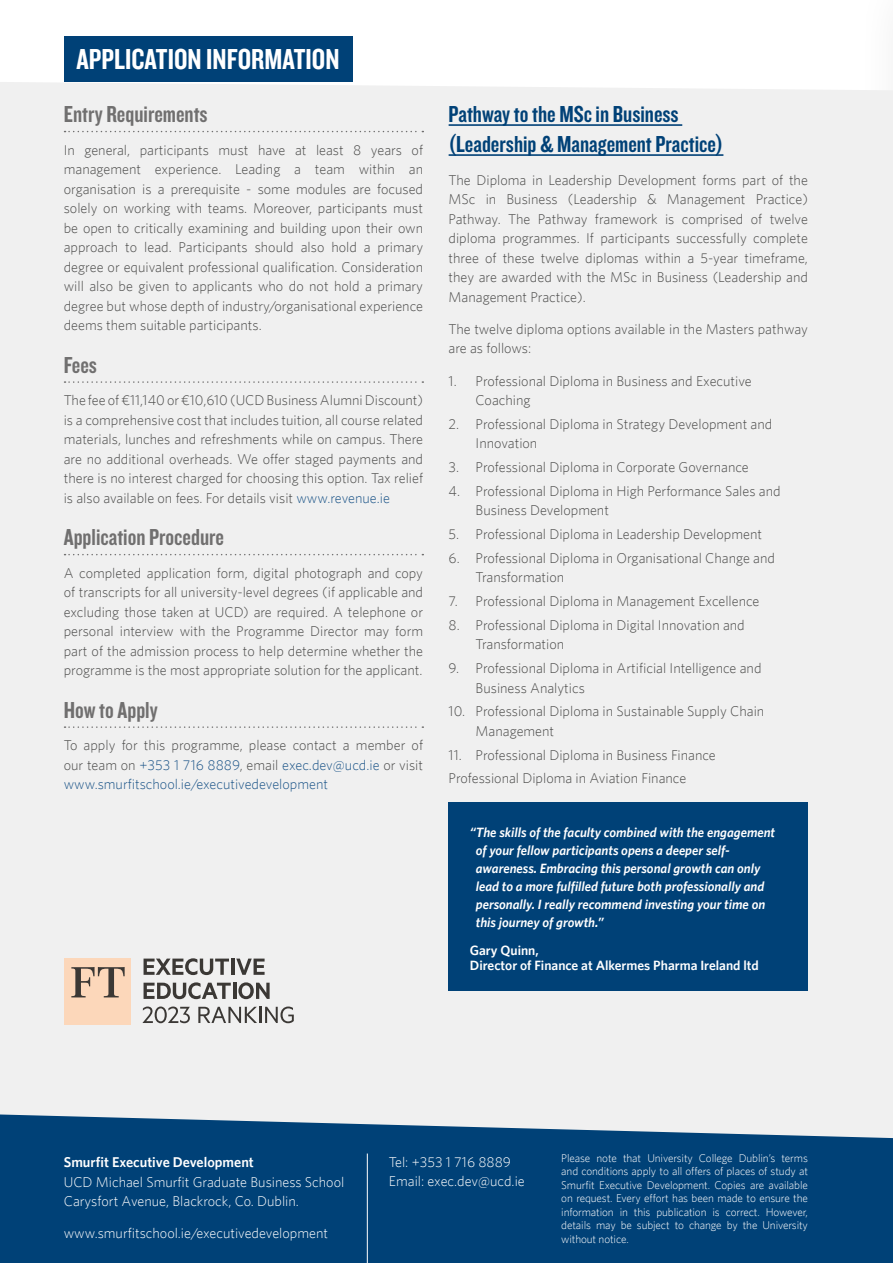
<style>
.page{position:relative;width:893px;height:1263px;background:#fff}
.page>*{position:absolute;margin:0;border:0;box-sizing:border-box;transform-origin:0 0}
.t1{font:30px "Knockout HTF49 Liteweight";color:#fff}
.HEADS{font:24px/30px "Knockout HTF49 Liteweight";color:#004177}
.HEADS-2{font:24px "Knockout HTF49 Liteweight";color:#706f6f}
.Body{font:300 14.25px/19.5px "Whitney";color:#4a4a49}
.Body-2{font:300 14.25px/19.5px "Whitney";color:#fff}
.Testimonial{font:italic 600 13.5px/18px "Whitney";color:#fff}
.Testimonial_name{font:600 13.5px/15px "Whitney";color:#fff}
.Body-3{font:300 11.25px/13.5px "Whitney";letter-spacing:-.01em;color:#fff;text-align:justify}
.s1{color:#1b5488}
.s2{font-weight:600}
</style>
<div class="page">
<div style="left:0;top:82px;width:893px;height:1032px;background:#f0f0f0"></div>
<div style="left:64px;top:36px;width:288px;height:46px;background:#004177"></div>
<svg style="left:65px;top:131px;width:358px;height:1px"></svg>
<svg style="left:65px;top:381px;width:358px;height:2px"></svg>
<svg style="left:65px;top:554px;width:358px;height:1px"></svg>
<svg style="left:65px;top:726px;width:358px;height:2px"></svg>
<hr style="left:449px;top:124px;width:233px;height:2px;background:#004177">
<hr style="left:449px;top:154px;width:274px;height:2px;background:#004177">
<div style="left:449px;top:803px;width:359px;height:188px;background:#004177"></div>
<div style="left:64px;top:958px;width:66px;height:66px;background:#fcd7ba"></div>
<svg style="left:71px;top:967px;width:54px;height:30px"></svg>
<svg style="left:144px;top:958px;width:85px;height:17px"></svg>
<hr style="left:231px;top:958px;width:3px;height:17px;background:#3b3835">
<svg style="left:236px;top:958px;width:29px;height:17px"></svg>
<svg style="left:144px;top:982px;width:87px;height:17px"></svg>
<hr style="left:233px;top:983px;width:3px;height:16px;background:#3b3835">
<svg style="left:238px;top:982px;width:32px;height:17px"></svg>
<svg style="left:142px;top:1006px;width:48px;height:17px"></svg>
<svg style="left:198px;top:1006px;width:96px;height:17px"></svg>
<svg style="left:0;top:1114px;width:893px;height:149px;background:#134f81"></svg>
<hr style="left:367px;top:1153px;width:1px;height:110px;background:#fff">
<p class="t1" style="left:77px;top:44px;width:265px">APPLICATION INFORMATION</p>
<p class="HEADS-2" style="left:64px;top:102px;width:145px">Entry Requirements</p>
<p class="Body" style="left:64px;top:140px;width:361px;text-align:justify">In general, participants must have at least 8 years of management experience. Leading a team within an organisation is a prerequisite - some modules are focused solely on working with teams. Moreover, participants must be open to critically examining and building upon their own approach to lead. Participants should also hold a primary degree or equivalent professional qualification. Consideration will also be given to applicants who do not hold a primary degree but whose depth of industry/organisational experience deems them suitable participants.</p>
<p class="HEADS-2" style="left:64px;top:353px;width:35px">Fees</p>
<p class="Body" style="left:64px;top:390px;width:361px;text-align:justify">The fee of ¤11,140 or ¤10,610 (UCD Business Alumni Discount) is a comprehensive cost that includes tuition, all course related materials, lunches and refreshments while on campus. There are no additional overheads. We offer staged payments and there is no interest charged for choosing this option. Tax relief is also available on fees. For details visit <span class="s1">www.revenue.ie</span></p>
<p class="HEADS-2" style="left:64px;top:525px;width:162px">Application Procedure</p>
<p class="Body" style="left:64px;top:563px;width:361px;text-align:justify">A completed application form, digital photograph and copy of transcripts for all university-level degrees (if applicable and excluding those taken at UCD) are required. A telephone or personal interview with the Programme Director may form part of the admission process to help determine whether the programme is the most appropriate solution for the applicant.</p>
<p class="HEADS-2" style="left:64px;top:698px;width:95px">How to Apply</p>
<p class="Body" style="left:64px;top:735px;width:361px;text-align:justify">To apply for this programme, please contact a member of our team on <span class="s1">+353 1 716 8889</span>, email <span class="s1">exec.dev@ucd.ie</span> or visit <span class="s1">www.smurfitschool.ie/executivedevelopment</span></p>
<p class="HEADS" style="left:449px;top:100px;width:276px">Pathway to the MSc in Business (Leadership &amp; Management Practice)</p>
<p class="Body" style="left:449px;top:170px;width:361px;text-align:justify">The Diploma in Leadership Development forms part of the MSc in Business (Leadership &amp; Management Practice)<br>Pathway. The Pathway framework is comprised of twelve diploma programmes. If participants successfully complete three of these twelve diplomas within a 5-year timeframe, they are awarded with the MSc in Business (Leadership and Management Practice).</p>
<p class="Body" style="left:449px;top:319px;width:361px">The twelve diploma options available in the Masters pathway are as follows:</p>
<p class="Body" style="left:476px;top:371px;width:278px;text-indent:-27px">1. Professional Diploma in Business and Executive<br>Coaching</p>
<p class="Body" style="left:476px;top:414px;width:298px;text-indent:-27px">2. Professional Diploma in Strategy Development and<br>Innovation</p>
<p class="Body" style="left:449px;top:457px;width:302px">3. Professional Diploma in Corporate Governance</p>
<p class="Body" style="left:476px;top:481px;width:306px;text-indent:-27px">4. Professional Diploma in High Performance Sales and<br>Business Development</p>
<p class="Body" style="left:449px;top:524px;width:315px">5. Professional Diploma in Leadership Development</p>
<p class="Body" style="left:476px;top:548px;width:301px;text-indent:-27px">6. Professional Diploma in Organisational Change and<br>Transformation</p>
<p class="Body" style="left:449px;top:591px;width:312px">7. Professional Diploma in Management Excellence</p>
<p class="Body" style="left:476px;top:615px;width:271px;text-indent:-27px">8. Professional Diploma in Digital Innovation and<br>Transformation</p>
<p class="Body" style="left:476px;top:658px;width:287px;text-indent:-27px">9. Professional Diploma in Artificial Intelligence and<br>Business Analytics</p>
<p class="Body" style="left:476px;top:701px;width:290px;text-indent:-27px">10. Professional Diploma in Sustainable Supply Chain<br>Management</p>
<p class="Body" style="left:449px;top:745px;width:269px">11. Professional Diploma in Business Finance</p>
<p class="Body" style="left:449px;top:768px;width:239px">Professional Diploma in Aviation Finance</p>
<p class="Testimonial" style="left:476px;top:823px;width:301px;text-indent:-6px">“The skills of the faculty combined with the engagement of your fellow participants opens a deeper self&shy;awareness. Embracing this personal growth can only lead to a more fulfilled future both professionally and personally. I really recommend investing your time on this journey of growth.”</p>
<p class="Testimonial_name" style="left:470px;top:942px;width:290px">Gary Quinn,<br>Director of Finance at Alkermes Pharma Ireland ltd</p>
<p class="Body-2" style="left:64px;top:1152px;width:282px"><span class="s2">Smurfit Executive Development<br></span>UCD Michael Smurfit Graduate Business School<br>Carysfort Avenue, Blackrock, Co. Dublin.</p>
<p class="Body-2" style="left:64px;top:1223px;width:266px">www.smurfitschool.ie/executivedevelopment</p>
<p class="Body-2" style="left:389px;top:1152px;width:137px">Tel: +353 1 716 8889<br>Email: exec.dev@ucd.ie</p>
<p class="Body-3" style="left:561px;top:1151px;width:248px">Please note that University College Dublin’s terms and conditions apply to all offers of places of study at Smurfit Executive Development. Copies are available on request. Every effort has been made to ensure the information in this publication is correct. However, details may be subject to change by the University without notice.</p>
</div>
